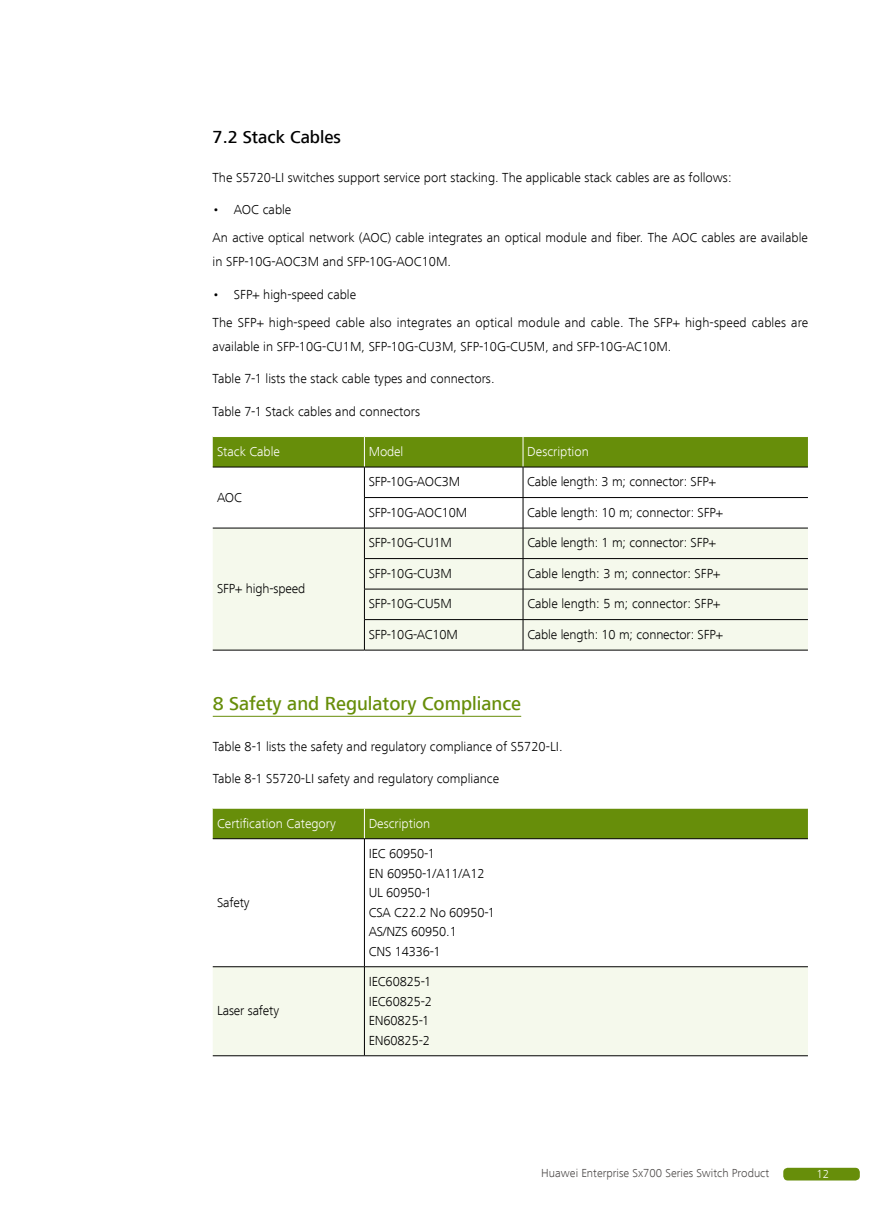
<style>
.page{position:relative;width:893px;height:1212px;background:#fff}
.page>*{position:absolute;margin:0;border:0;box-sizing:border-box;transform-origin:0 0}
.t1{font:500 19.5px "Frutiger Next LT";color:#678e0a}
.t2{font:500 18px "Frutiger Next LT";color:#000}
.t3{font:300 13.5px/19.5px "Frutiger Next LT";color:#000}
.t4{font:300 13.5px "Frutiger Next LT";color:#fff}
.t5{font:300 12px "Frutiger Next LT";color:#4c4948}
.t6{font:300 12px "Frutiger Next LT";color:#fff}
</style>
<div class="page">
<div style="left:213px;top:437px;width:595px;height:30px;background:#678e0a"></div>
<div style="left:213px;top:529px;width:595px;height:121px;background:#f5f9ec"></div>
<hr style="left:364px;top:437px;width:1px;height:30px;background:#fff">
<hr style="left:523px;top:437px;width:1px;height:30px;background:#fff">
<hr style="left:213px;top:467px;width:151px;height:1px;background:#000">
<hr style="left:364px;top:467px;width:159px;height:1px;background:#000">
<hr style="left:364px;top:467px;width:1px;height:30px;background:#000">
<hr style="left:523px;top:467px;width:285px;height:1px;background:#000">
<hr style="left:523px;top:467px;width:1px;height:30px;background:#000">
<hr style="left:364px;top:497px;width:159px;height:1px;background:#000">
<hr style="left:364px;top:498px;width:1px;height:30px;background:#000">
<hr style="left:523px;top:497px;width:285px;height:1px;background:#000">
<hr style="left:523px;top:498px;width:1px;height:30px;background:#000">
<hr style="left:213px;top:528px;width:151px;height:1px;background:#000">
<hr style="left:364px;top:528px;width:159px;height:1px;background:#000">
<hr style="left:364px;top:528px;width:1px;height:30px;background:#000">
<hr style="left:523px;top:528px;width:285px;height:1px;background:#000">
<hr style="left:523px;top:528px;width:1px;height:30px;background:#000">
<hr style="left:364px;top:558px;width:159px;height:1px;background:#000">
<hr style="left:364px;top:559px;width:1px;height:30px;background:#000">
<hr style="left:523px;top:558px;width:285px;height:1px;background:#000">
<hr style="left:523px;top:559px;width:1px;height:30px;background:#000">
<hr style="left:364px;top:589px;width:159px;height:1px;background:#000">
<hr style="left:364px;top:589px;width:1px;height:30px;background:#000">
<hr style="left:523px;top:589px;width:285px;height:1px;background:#000">
<hr style="left:523px;top:589px;width:1px;height:30px;background:#000">
<hr style="left:364px;top:619px;width:159px;height:1px;background:#000">
<hr style="left:364px;top:620px;width:1px;height:30px;background:#000">
<hr style="left:523px;top:619px;width:285px;height:1px;background:#000">
<hr style="left:523px;top:620px;width:1px;height:30px;background:#000">
<hr style="left:213px;top:650px;width:151px;height:1px;background:#000">
<hr style="left:364px;top:650px;width:159px;height:1px;background:#000">
<hr style="left:523px;top:650px;width:285px;height:1px;background:#000">
<hr style="left:213px;top:716px;width:308px;height:1px;background:#678e0a">
<div style="left:213px;top:809px;width:595px;height:29px;background:#678e0a"></div>
<div style="left:213px;top:967px;width:595px;height:88px;background:#f5f9ec"></div>
<hr style="left:364px;top:808px;width:1px;height:30px;background:#fff">
<hr style="left:213px;top:838px;width:151px;height:1px;background:#000">
<hr style="left:364px;top:838px;width:444px;height:1px;background:#000">
<hr style="left:364px;top:839px;width:1px;height:127px;background:#000">
<hr style="left:213px;top:966px;width:151px;height:1px;background:#000">
<hr style="left:364px;top:966px;width:444px;height:1px;background:#000">
<hr style="left:364px;top:967px;width:1px;height:88px;background:#000">
<hr style="left:213px;top:1055px;width:151px;height:1px;background:#000">
<hr style="left:364px;top:1055px;width:444px;height:1px;background:#000">
<div style="left:783px;top:1168px;width:77px;height:12px;background:#678e0a;border-radius:5px"></div>
<h2 class="t2" style="left:213px;top:129px;width:130px">7.2 Stack Cables</h2>
<p class="t3" style="left:213px;top:167px;width:520px">The S5720-LI switches support service port stacking. The applicable stack cables are as follows:</p>
<p class="t3" style="left:213px;top:196px;width:597px;line-height:28px">• AOC cable<br>An active optical network (AOC) cable integrates an optical module and fiber. The AOC cables are available</p>
<p class="t3" style="left:213px;top:252px;width:240px">in SFP-10G-AOC3M and SFP-10G-AOC10M.</p>
<p class="t3" style="left:213px;top:280px;width:597px;line-height:28px">• SFP+ high-speed cable<br>The SFP+ high-speed cable also integrates an optical module and cable. The SFP+ high-speed cables are</p>
<p class="t3" style="left:213px;top:336px;width:460px">available in SFP-10G-CU1M, SFP-10G-CU3M, SFP-10G-CU5M, and SFP-10G-AC10M.</p>
<p class="t3" style="left:213px;top:369px;width:283px">Table 7-1 lists the stack cable types and connectors.</p>
<p class="t3" style="left:213px;top:401px;width:209px">Table 7-1 Stack cables and connectors</p>
<p class="t4" style="left:217px;top:444px;width:64px">Stack Cable</p>
<p class="t4" style="left:369px;top:444px;width:36px">Model</p>
<p class="t4" style="left:527px;top:446px;width:63px">Description</p>
<p class="t3" style="left:217px;top:487px;width:26px">AOC</p>
<p class="t3" style="left:369px;top:472px;width:93px">SFP-10G-AOC3M</p>
<p class="t3" style="left:527px;top:472px;width:190px">Cable length: 3 m; connector: SFP+</p>
<p class="t3" style="left:369px;top:503px;width:100px">SFP-10G-AOC10M</p>
<p class="t3" style="left:527px;top:503px;width:197px">Cable length: 10 m; connector: SFP+</p>
<p class="t3" style="left:217px;top:579px;width:90px">SFP+ high-speed</p>
<p class="t3" style="left:369px;top:533px;width:85px">SFP-10G-CU1M</p>
<p class="t3" style="left:527px;top:533px;width:190px">Cable length: 1 m; connector: SFP+</p>
<p class="t3" style="left:369px;top:564px;width:85px">SFP-10G-CU3M</p>
<p class="t3" style="left:527px;top:564px;width:195px">Cable length: 3 m; connector: SFP+</p>
<p class="t3" style="left:369px;top:594px;width:85px">SFP-10G-CU5M</p>
<p class="t3" style="left:527px;top:594px;width:195px">Cable length: 5 m; connector: SFP+</p>
<p class="t3" style="left:369px;top:625px;width:91px">SFP-10G-AC10M</p>
<p class="t3" style="left:527px;top:625px;width:197px">Cable length: 10 m; connector: SFP+</p>
<h1 class="t1" style="left:213px;top:696px;width:310px">8 Safety and Regulatory Compliance</h1>
<p class="t3" style="left:213px;top:736px;width:351px">Table 8-1 lists the safety and regulatory compliance of S5720-LI.</p>
<p class="t3" style="left:213px;top:769px;width:288px">Table 8-1 S5720-LI safety and regulatory compliance</p>
<p class="t4" style="left:217px;top:815px;width:120px">Certification Category</p>
<p class="t4" style="left:369px;top:818px;width:63px">Description</p>
<p class="t3" style="left:217px;top:892px;width:34px">Safety</p>
<p class="t3" style="left:217px;top:1001px;width:64px">Laser safety</p>
<p class="t3" style="left:369px;top:844px;width:128px">IEC 60950-1<br>EN 60950-1/A11/A12<br>UL 60950-1<br>CSA C22.2 No 60950-1<br>AS/NZS 60950.1<br>CNS 14336-1</p>
<p class="t3" style="left:369px;top:972px;width:65px">IEC60825-1<br>IEC60825-2<br>EN60825-1<br>EN60825-2</p>
<p class="t5" style="left:541px;top:1168px;width:229px">Huawei Enterprise Sx700 Series Switch Product</p>
<p class="t6" style="left:816px;top:1169px;width:14px">12</p>
</div>
